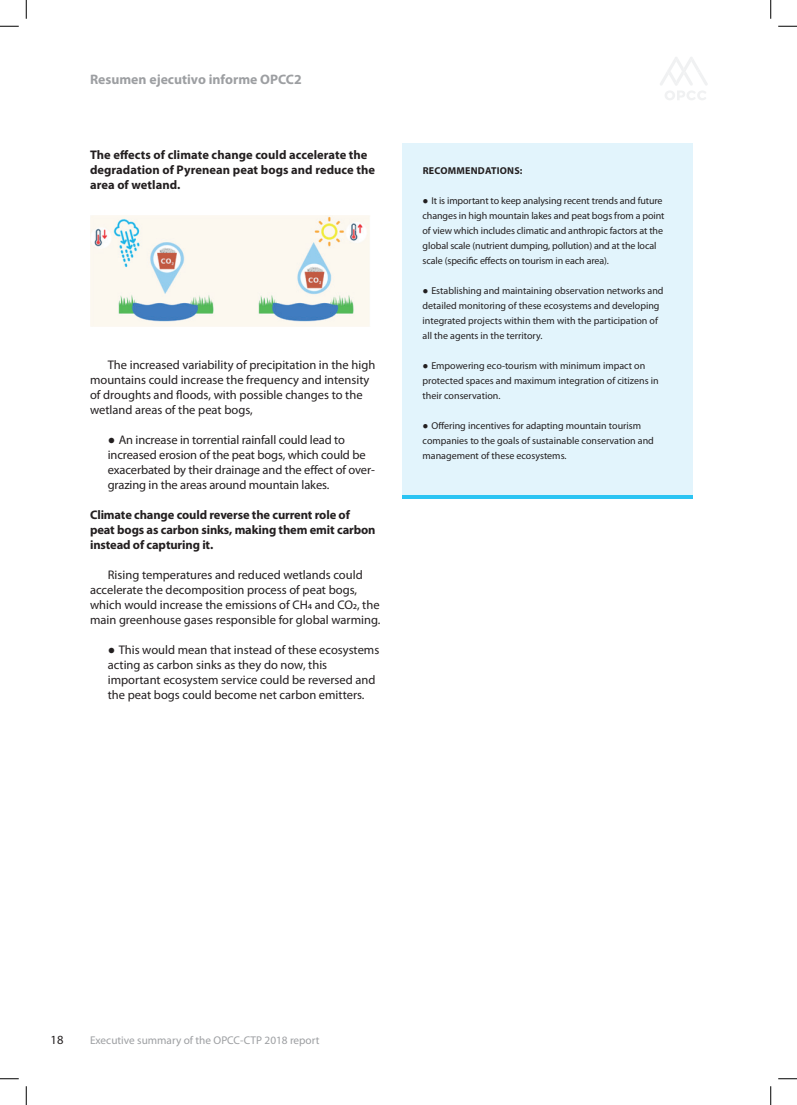
<style>
.page{position:relative;width:797px;height:1105px;background:#fff}
.page>*{position:absolute;margin:0;border:0;box-sizing:border-box;transform-origin:0 0}
.t1{font:700 13.75px "Myriad Pro";color:#9d9fa2}
.t2{font:12.5px/15px "Myriad Pro";color:#231f20}
.t3{font:700 12.5px/15px "Myriad Pro";letter-spacing:-.005em;color:#231f20}
.t4{font:11.25px "Myriad Pro";color:#9d9fa2}
.t5{font:10px/15px "Myriad Pro";color:#231f20}
.t6{font:700 10px "Myriad Pro";letter-spacing:.025em;color:#231f20}
.s1{font-family:"Times New Roman"}
</style>
<div class="page">
<svg style="left:660px;top:57px;width:48px;height:43px"></svg>
<img style="left:90px;top:215px;width:280px;height:111px">
<div style="left:402px;top:144px;width:290px;height:351px;background:#e2f4fc"></div>
<hr style="left:402px;top:495px;width:290px;height:4px;background:#2bc4f3">
<svg style="left:0;top:25px;width:19px;height:2px"></svg>
<svg style="left:778px;top:25px;width:19px;height:2px"></svg>
<svg style="left:0;top:1078px;width:19px;height:1px"></svg>
<svg style="left:778px;top:1078px;width:19px;height:1px"></svg>
<svg style="left:25px;top:0;width:2px;height:19px"></svg>
<svg style="left:25px;top:1086px;width:2px;height:19px"></svg>
<svg style="left:770px;top:0;width:1px;height:19px"></svg>
<svg style="left:770px;top:1086px;width:1px;height:19px"></svg>
<p class="t1" style="left:90px;top:70px;width:213px">Resumen ejecutivo informe OPCC2</p>
<p class="t3" style="left:90px;top:147px;width:286px">The effects of climate change could accelerate the degradation of Pyrenean peat bogs and reduce the area of wetland.</p>
<p class="t2" style="left:90px;top:357px;width:287px;text-indent:18px">The increased variability of precipitation in the high mountains could increase the frequency and intensity of droughts and floods, with possible changes to the wetland areas of the peat bogs,</p>
<p class="t2" style="left:108px;top:432px;width:268px"><span class="s1">●</span> An increase in torrential rainfall could lead to increased erosion of the peat bogs, which could be exacerbated by their drainage and the effect of over&shy;grazing in the areas around mountain lakes.</p>
<p class="t3" style="left:90px;top:507px;width:287px">Climate change could reverse the current role of peat bogs as carbon sinks, making them emit carbon instead of capturing it.</p>
<p class="t2" style="left:90px;top:567px;width:292px;text-indent:18px">Rising temperatures and reduced wetlands could accelerate the decomposition process of peat bogs, which would increase the emissions of CH4 and CO2, the main greenhouse gases responsible for global warming.</p>
<p class="t2" style="left:108px;top:642px;width:273px"><span class="s1">●</span> This would mean that instead of these ecosystems acting as carbon sinks as they do now, this important ecosystem service could be reversed and the peat bogs could become net carbon emitters.</p>
<p class="t6" style="left:422px;top:164px;width:101px">RECOMMENDATIONS:</p>
<p class="t5" style="left:422px;top:193px;width:243px"><span class="s1">●</span> It is important to keep analysing recent trends and future changes in high mountain lakes and peat bogs from a point of view which includes climatic and anthropic factors at the global scale (nutrient dumping, pollution) and at the local scale (specific effects on tourism in each area).</p>
<p class="t5" style="left:422px;top:283px;width:242px"><span class="s1">●</span> Establishing and maintaining observation networks and detailed monitoring of these ecosystems and developing integrated projects within them with the participation of all the agents in the territory.</p>
<p class="t5" style="left:422px;top:358px;width:237px"><span class="s1">●</span> Empowering eco-tourism with minimum impact on protected spaces and maximum integration of citizens in their conservation.</p>
<p class="t5" style="left:422px;top:418px;width:233px"><span class="s1">●</span> Offering incentives for adapting mountain tourism companies to the goals of sustainable conservation and management of these ecosystems.</p>
<p class="t2" style="left:51px;top:1032px;width:14px">18</p>
<p class="t4" style="left:90px;top:1033px;width:231px">Executive summary of the OPCC-CTP 2018 report</p>
</div>
